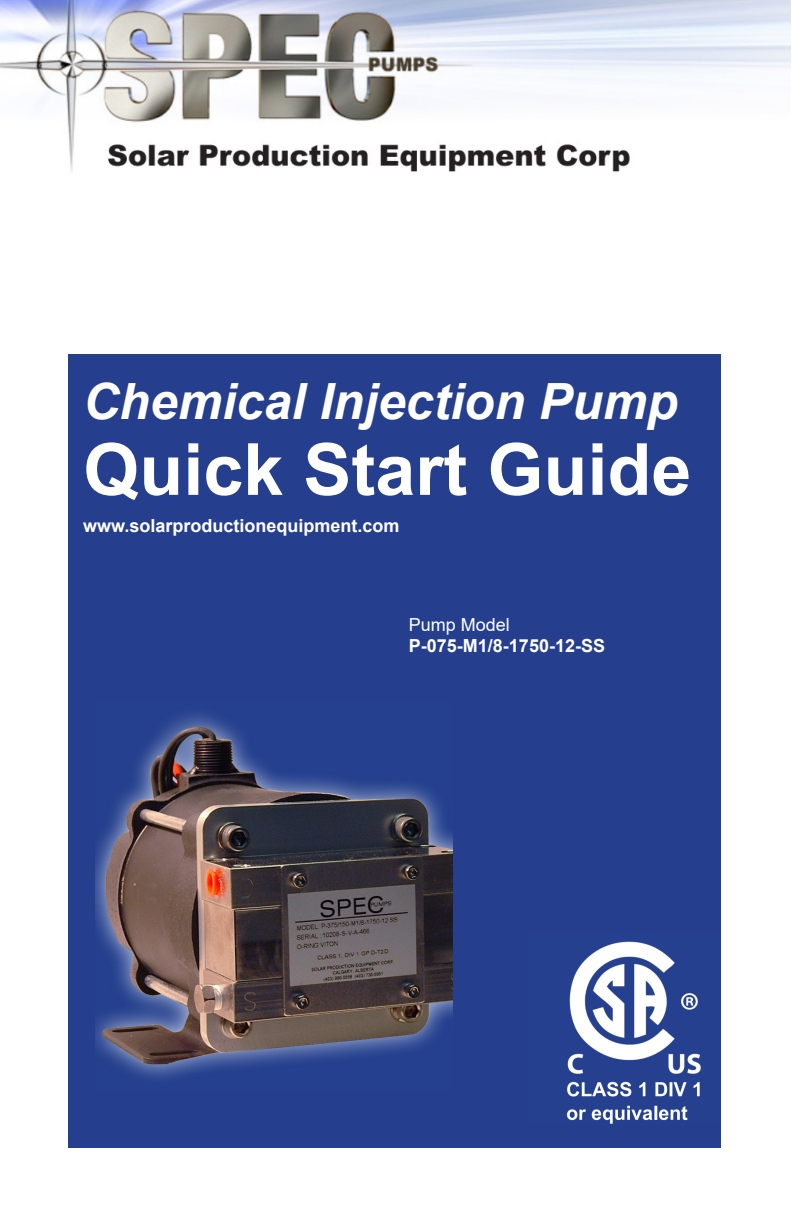
<style>
.page{position:relative;width:792px;height:1224px;background:#fff}
.page>*{position:absolute;margin:0;border:0;box-sizing:border-box;transform-origin:0 0}
.Header_Text__Top{font:700 72px "Arial";color:#fff}
.Header_Text__Top-2{font:italic 700 50px "Arial";color:#fff}
.Header_Text__Top-3{font:700 18px "Arial";color:#fff}
.Header_Text__Top-4{font:18px "Arial";color:#fff}
</style>
<div class="page">
<div style="left:68px;top:354px;width:653px;height:794px;background:#253f8e"></div>
<img style="left:566px;top:941px;width:135px;height:183px">
<img style="left:95px;top:714px;width:357px;height:364px">
<img style="left:0;top:0;width:791px;height:172px">
<p class="Header_Text__Top-2" style="left:83px;top:369px;width:596px">Chemical Injection Pump</p>
<p class="Header_Text__Top" style="left:83px;top:419px;width:610px">Quick Start Guide</p>
<p class="Header_Text__Top-3" style="left:83px;top:512px;width:318px">www.solarproductionequipment.com</p>
<p class="Header_Text__Top-4" style="left:409px;top:612px;width:103px">Pump Model</p>
<p class="Header_Text__Top-3" style="left:409px;top:633px;width:198px">P-075-M1/8-1750-12-SS</p>
</div>
